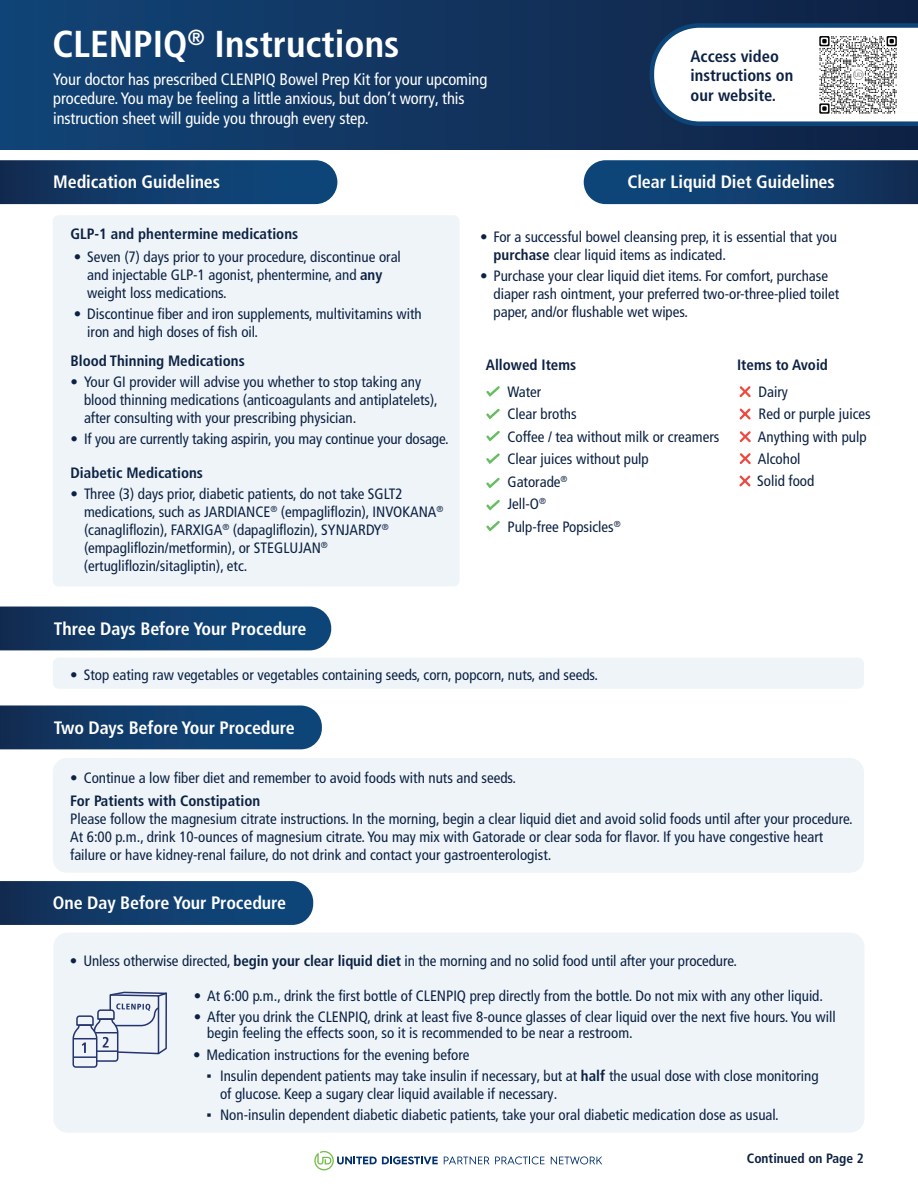
<style>
.page{position:relative;width:918px;height:1188px;background:#fff}
.page>*{position:absolute;margin:0;border:0;box-sizing:border-box;transform-origin:0 0}
.t1{font:700 condensed 37.5px "Frutiger LT Pro";color:#fff}
.t2{font:700 condensed 18px "Frutiger LT Pro";letter-spacing:-.005em;color:#fff}
.t3{font:condensed 16.5px/19.8px "Frutiger LT Pro";letter-spacing:-.005em;color:#fff}
.t4{font:700 condensed 16.5px/19.8px "Frutiger LT Pro";color:#0c2143}
.t5{font:condensed 15px/18px "Frutiger LT Pro";color:#0c2143}
.t6{font:700 condensed 15px "Frutiger LT Pro";color:#0c2143}
.t7{font:700 condensed 13.5px "Frutiger LT Pro";color:#0c2143}
.s1{font-weight:700}
.s2{font-family:"Times New Roman";font-stretch:normal}
</style>
<div class="page">
<svg style="left:0;top:160px;width:337px;height:44px;background:#143f6d"></svg>
<div style="left:0;top:0;width:918px;height:150px;background:linear-gradient(to right,#124477,#102143)"></div>
<svg style="left:584px;top:160px;width:334px;height:44px;background:#14406e"></svg>
<svg style="left:0;top:607px;width:331px;height:43px;background:#133e6d"></svg>
<div style="left:53px;top:658px;width:811px;height:31px;background:#eef4f8;border-radius:6px"></div>
<svg style="left:0;top:705px;width:322px;height:44px;background:#16416f"></svg>
<div style="left:53px;top:758px;width:811px;height:115px;background:#eef4f8;border-radius:14px"></div>
<svg style="left:0;top:881px;width:313px;height:44px;background:#143f6e"></svg>
<div style="left:53px;top:933px;width:811px;height:200px;background:#eef4f8;border-radius:14px"></div>
<svg style="left:647px;top:21px;width:271px;height:107px"></svg>
<svg style="left:444px;top:1157px;width:45px;height:7px"></svg>
<svg style="left:495px;top:1156px;width:50px;height:8px"></svg>
<svg style="left:551px;top:1156px;width:51px;height:8px"></svg>
<svg style="left:314px;top:1151px;width:124px;height:19px"></svg>
<img style="left:818px;top:36px;width:80px;height:79px">
<svg style="left:72px;top:991px;width:95px;height:77px"></svg>
<div style="left:53px;top:215px;width:407px;height:371px;background:#eef4f8;border-radius:6px"></div>
<svg style="left:486px;top:386px;width:14px;height:11px"></svg>
<svg style="left:486px;top:409px;width:14px;height:10px"></svg>
<svg style="left:486px;top:431px;width:14px;height:11px"></svg>
<svg style="left:486px;top:478px;width:14px;height:10px"></svg>
<svg style="left:486px;top:500px;width:14px;height:11px"></svg>
<svg style="left:486px;top:521px;width:14px;height:11px"></svg>
<svg style="left:486px;top:453px;width:14px;height:11px"></svg>
<svg style="left:739px;top:386px;width:12px;height:11px"></svg>
<svg style="left:739px;top:408px;width:12px;height:12px"></svg>
<svg style="left:740px;top:431px;width:11px;height:11px"></svg>
<svg style="left:740px;top:453px;width:11px;height:11px"></svg>
<svg style="left:739px;top:475px;width:12px;height:11px"></svg>
<h1 class="t1" style="left:53px;top:22px;width:348px">CLENPIQ<sup>®</sup> Instructions</h1>
<p class="t3" style="left:53px;top:69px;width:436px">Your doctor has prescribed CLENPIQ Bowel Prep Kit for your upcoming procedure. You may be feeling a little anxious, but don’t worry, this instruction sheet will guide you through every step.</p>
<p class="t4" style="left:691px;top:46px;width:104px">Access video instructions on our website.</p>
<p class="t2" style="left:53px;top:171px;width:168px">Medication Guidelines</p>
<p class="t2" style="left:627px;top:171px;width:209px">Clear Liquid Diet Guidelines</p>
<p class="t6" style="left:70px;top:225px;width:229px">GLP-1 and phentermine medications</p>
<p class="t5" style="left:87px;top:248px;width:315px;text-indent:-14px">• Seven (7) days prior to your procedure, discontinue oral and injectable GLP-1 agonist, phentermine, and <span class="s1">any </span>weight loss medications.</p>
<p class="t5" style="left:87px;top:305px;width:336px;text-indent:-14px">• Discontinue fiber and iron supplements, multivitamins with iron and high doses of fish oil.</p>
<p class="t6" style="left:71px;top:352px;width:176px">Blood Thinning Medications</p>
<p class="t5" style="left:84px;top:373px;width:355px;text-indent:-14px">• Your GI provider will advise you whether to stop taking any blood thinning medications (anticoagulants and antiplatelets), after consulting with your prescribing physician.</p>
<p class="t5" style="left:71px;top:430px;width:380px">• If you are currently taking aspirin, you may continue your dosage.</p>
<p class="t6" style="left:71px;top:464px;width:134px">Diabetic Medications</p>
<p class="t5" style="left:84px;top:485px;width:361px;text-indent:-13px">• Three (3) days prior, diabetic patients, do not take SGLT2 medications, such as JARDIANCE<sup>®</sup> (empagliflozin), INVOKANA<sup>® </sup>(canagliflozin), FARXIGA<sup>®</sup> (dapagliflozin), SYNJARDY<sup>® </sup>(empagliflozin/metformin), or STEGLUJAN<sup>® </sup>(ertugliflozin/sitagliptin), etc.</p>
<p class="t5" style="left:494px;top:228px;width:345px;text-indent:-14px">• For a successful bowel cleansing prep, it is essential that you <span class="s1">purchase</span> clear liquid items as indicated.</p>
<p class="t5" style="left:494px;top:267px;width:347px;text-indent:-14px">• Purchase your clear liquid diet items. For comfort, purchase diaper rash ointment, your preferred two-or-three-plied toilet paper, and/or flushable wet wipes.</p>
<p class="t6" style="left:486px;top:356px;width:92px">Allowed Items</p>
<p class="t5" style="left:508px;top:380px;width:213px;line-height:22.5px">Water<br>Clear broths<br>Coffee / tea without milk or creamers<br>Clear juices without pulp<br>Gatorade<sup>®<br></sup>Jell-O<sup>®<br></sup>Pulp-free Popsicles<sup>®</sup></p>
<p class="t6" style="left:737px;top:356px;width:92px">Items to Avoid</p>
<p class="t5" style="left:757px;top:380px;width:115px;line-height:22.5px">Dairy<br>Red or purple juices<br>Anything with pulp<br>Alcohol<br>Solid food</p>
<p class="t2" style="left:54px;top:618px;width:254px">Three Days Before Your Procedure</p>
<p class="t5" style="left:70px;top:665px;width:529px">• Stop eating raw vegetables or vegetables containing seeds, corn, popcorn, nuts, and seeds.</p>
<p class="t2" style="left:54px;top:717px;width:242px">Two Days Before Your Procedure</p>
<p class="t5" style="left:70px;top:769px;width:448px">• Continue a low fiber diet and remember to avoid foods with nuts and seeds.</p>
<p class="t6" style="left:70px;top:791px;width:192px">For Patients with Constipation</p>
<p class="t5" style="left:70px;top:809px;width:784px">Please follow the magnesium citrate instructions. In the morning, begin a clear liquid diet and avoid solid foods until after your procedure.<br>At 6:00 p.m., drink 10-ounces of magnesium citrate. You may mix with Gatorade or clear soda for flavor. If you have congestive heart failure or have kidney-renal failure, do not drink and contact your gastroenterologist.</p>
<p class="t2" style="left:53px;top:892px;width:235px">One Day Before Your Procedure</p>
<p class="t5" style="left:70px;top:952px;width:669px">• Unless otherwise directed, <span class="s1">begin your clear liquid diet</span> in the morning and no solid food until after your procedure.</p>
<p class="t5" style="left:194px;top:987px;width:631px">• At 6:00 p.m., drink the first bottle of CLENPIQ prep directly from the bottle. Do not mix with any other liquid.</p>
<p class="t5" style="left:207px;top:1008px;width:630px;line-height:16.5px;text-indent:-14px">• After you drink the CLENPIQ, drink at least five 8-ounce glasses of clear liquid over the next five hours. You will begin feeling the effects soon, so it is recommended to be near a restroom.</p>
<p class="t5" style="left:193px;top:1046px;width:278px">• Medication instructions for the evening before</p>
<p class="t5" style="left:220px;top:1067px;width:600px;text-indent:-14px"><span class="s2">▪</span> Insulin dependent patients may take insulin if necessary, but at <span class="s1">half</span> the usual dose with close monitoring of glucose. Keep a sugary clear liquid available if necessary.</p>
<p class="t5" style="left:207px;top:1106px;width:574px"><span class="s2">▪</span> Non-insulin dependent diabetic diabetic patients, take your oral diabetic medication dose as usual.</p>
<p class="t7" style="left:747px;top:1151px;width:118px">Continued on Page 2</p>
</div>
